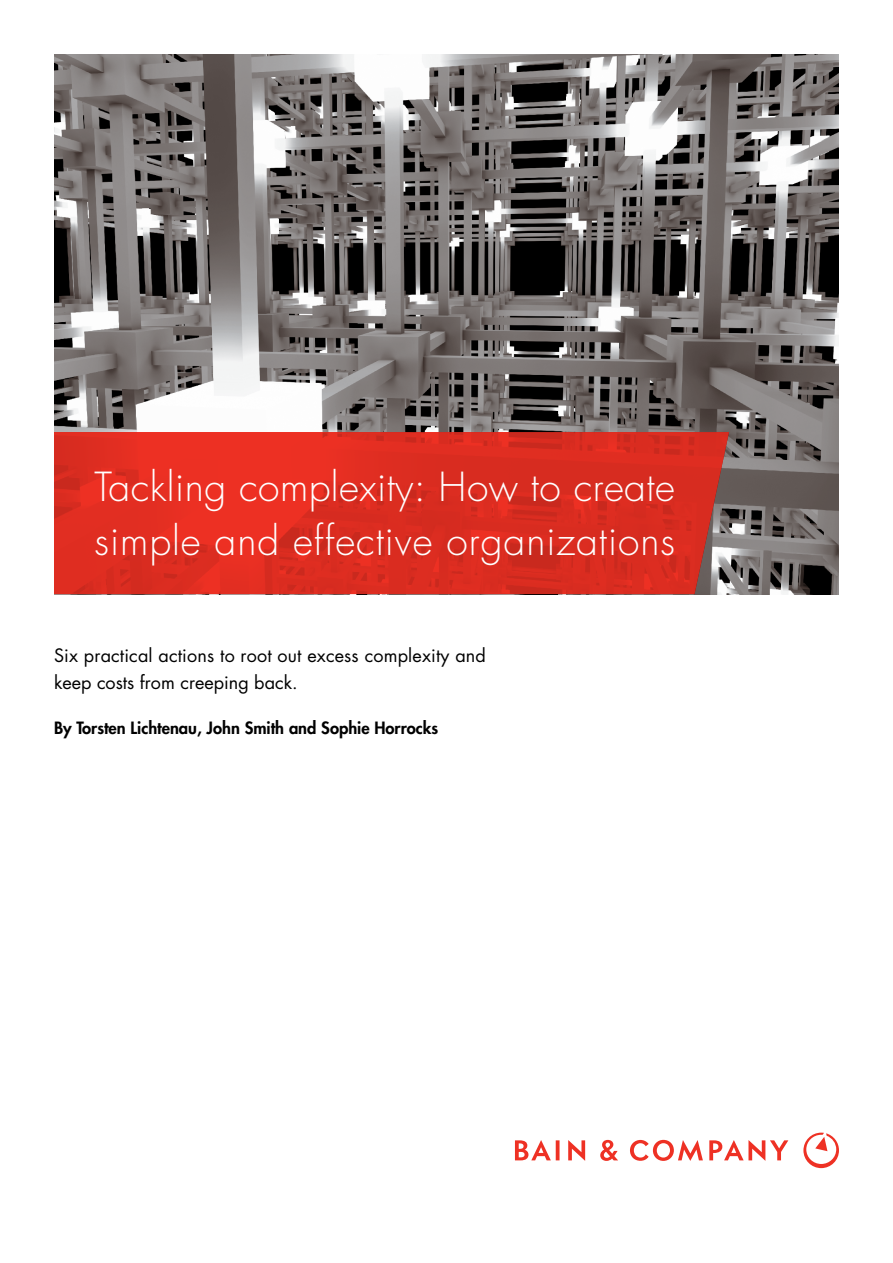
<style>
.page{position:relative;width:893px;height:1263px;background:#fff}
.page>*{position:absolute;margin:0;border:0;box-sizing:border-box;transform-origin:0 0}
.t1{font:300 39px/54px "Futura";letter-spacing:.025em;color:#fff}
.t2{font:18px/27px "Futura";letter-spacing:.01em;color:#000}
.t3{font:800 16.5px "Futura";color:#000}
</style>
<div class="page">
<img style="left:54px;top:54px;width:785px;height:540px">
<svg style="left:54px;top:432px;width:675px;height:162px;background:#dc2d21"></svg>
<svg style="left:630px;top:1140px;width:73px;height:21px"></svg>
<svg style="left:568px;top:1140px;width:17px;height:21px"></svg>
<svg style="left:515px;top:1140px;width:44px;height:20px"></svg>
<svg style="left:600px;top:1140px;width:18px;height:21px"></svg>
<svg style="left:709px;top:1140px;width:79px;height:21px"></svg>
<svg style="left:803px;top:1133px;width:36px;height:35px"></svg>
<h1 class="t1" style="left:94px;top:461px;width:582px">Tackling complexity: How to create simple and effective organizations</h1>
<p class="t2" style="left:54px;top:642px;width:433px">Six practical actions to root out excess complexity and keep costs from creeping back.</p>
<p class="t3" style="left:54px;top:717px;width:386px">By Torsten Lichtenau, John Smith and Sophie Horrocks</p>
</div>
